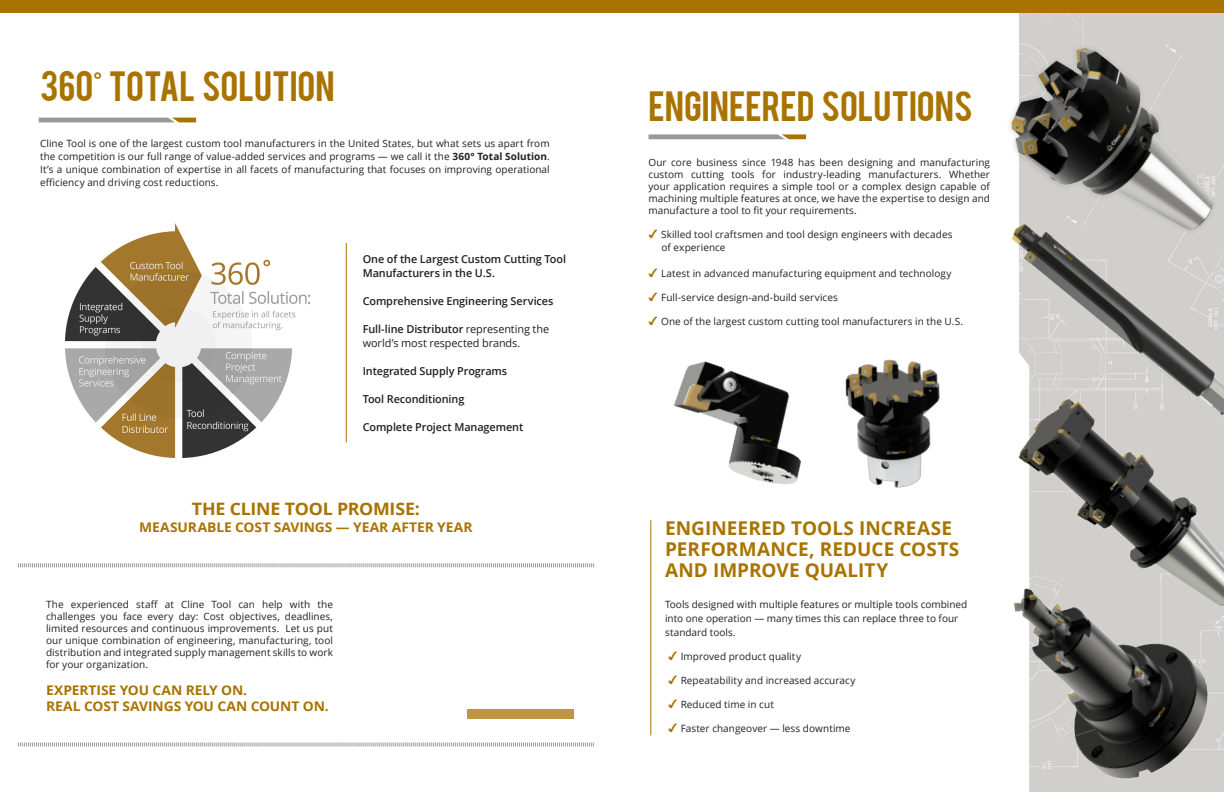
<style>
.page{position:relative;width:1224px;height:792px;background:#fff}
.page>*{position:absolute;margin:0;border:0;box-sizing:border-box;transform-origin:0 0}
.t1{font:33.2px "Bebas";color:#a97300;scale:1.04 1}
.t2{font:700 19px/21px "Open Sans";color:#a97300}
.t3{font:700 17.1px "Open Sans";letter-spacing:-.015em;color:#a97300;scale:1.04 1}
.t4{font:700 13.3px "Open Sans";letter-spacing:-.005em;color:#a97300;scale:1.04 1}
.t5{font:600 11px/14px "Open Sans";letter-spacing:-.01em;color:#231f20}
.t6{font:11px "Open Sans";letter-spacing:-.01em;color:#231f20}
.t7{font:10px/12px "Open Sans";letter-spacing:.005em;color:#231f20;text-align:justify}
.s1{font-weight:700}
.s2{font-weight:400}
.s3{font-family:"Monotype Sorts";font-size:11px;color:#a97300}
</style>
<div class="page">
<img style="left:845px;top:359px;width:95px;height:129px">
<svg style="left:649px;top:134px;width:157px;height:5px"></svg>
<hr style="left:650px;top:520px;width:1px;height:216px;background:#a97300">
<img style="left:66px;top:223px;width:244px;height:235px">
<svg style="left:18px;top:563px;width:576px;height:5px"></svg>
<svg style="left:18px;top:742px;width:576px;height:5px"></svg>
<svg style="left:39px;top:118px;width:157px;height:4px"></svg>
<div style="left:467px;top:709px;width:107px;height:10px;background:#be9640"></div>
<div style="left:0;top:0;width:1224px;height:13px;background:#a97300"></div>
<img style="left:1023px;top:461px;width:201px;height:33px">
<img style="left:1018px;top:290px;width:206px;height:171px">
<img style="left:1014px;top:494px;width:210px;height:298px">
<hr style="left:346px;top:243px;width:1px;height:199px;background:#a97300">
<img style="left:1009px;top:13px;width:215px;height:277px">
<img style="left:674px;top:361px;width:127px;height:123px">
<p class="t1" style="left:40px;top:62px;width:285px">360<sup>°</sup> TOTAL SOLUTION</p>
<p class="t7" style="left:40px;top:137px;width:511px;line-height:13px">Cline Tool is one of the largest custom tool manufacturers in the United States, but what sets us apart from the competition is our full range of value-added services and programs — we call it the <span class="s1">360° Total Solution</span>.<br>It’s a unique combination of expertise in all facets of manufacturing that focuses on improving operational efficiency and driving cost reductions.</p>
<p class="t5" style="left:363px;top:251px;width:205px">One of the Largest Custom Cutting Tool<br>Manufacturers in the U.S.</p>
<p class="t5" style="left:363px;top:293px;width:192px">Comprehensive Engineering Services</p>
<p class="t5" style="left:363px;top:321px;width:188px">Full-line Distributor <span class="s2">representing the</span></p>
<p class="t6" style="left:363px;top:335px;width:159px">world’s most respected brands.</p>
<p class="t5" style="left:363px;top:363px;width:146px">Integrated Supply Programs</p>
<p class="t5" style="left:363px;top:391px;width:103px">Tool Reconditioning</p>
<p class="t5" style="left:363px;top:419px;width:162px">Complete Project Management</p>
<p class="t3" style="left:192px;top:497px;width:221px">THE CLINE TOOL PROMISE:</p>
<p class="t4" style="left:139px;top:518px;width:322px">MEASURABLE COST SAVINGS — YEAR AFTER YEAR</p>
<p class="t7" style="left:46px;top:598px;width:288px">The experienced staff at Cline Tool can help with the challenges you face every day: Cost objectives, deadlines, limited resources and continuous improvements. Let us put our unique combination of engineering, manufacturing, tool distribution and integrated supply management skills to work for your organization.</p>
<p class="t4" style="left:46px;top:681px;width:195px">EXPERTISE YOU CAN RELY ON.</p>
<p class="t4" style="left:46px;top:697px;width:273px">REAL COST SAVINGS YOU CAN COUNT ON.</p>
<p class="t1" style="left:649px;top:82px;width:313px">ENGINEERED SOLUTIONS</p>
<p class="t7" style="left:649px;top:156px;width:343px">Our core business since 1948 has been designing and manufacturing custom cutting tools for industry-leading manufacturers. Whether your application requires a simple tool or a complex design capable of machining multiple features at once, we have the expertise to design and manufacture a tool to fit your requirements.</p>
<p class="t7" style="left:649px;top:228px;width:306px"><span class="s3">4</span> Skilled tool craftsmen and tool design engineers with decades</p>
<p class="t7" style="left:662px;top:241px;width:66px">of experience</p>
<p class="t7" style="left:649px;top:267px;width:305px"><span class="s3">4</span> Latest in advanced manufacturing equipment and technology</p>
<p class="t7" style="left:649px;top:291px;width:191px"><span class="s3">4</span> Full-service design-and-build services</p>
<p class="t7" style="left:649px;top:315px;width:316px"><span class="s3">4</span> One of the largest custom cutting tool manufacturers in the U.S.</p>
<p class="t2" style="left:665px;top:517px;width:296px">ENGINEERED TOOLS INCREASE<br>PERFORMANCE, REDUCE COSTS</p>
<p class="t2" style="left:665px;top:559px;width:225px">AND IMPROVE QUALITY</p>
<p class="t7" style="left:665px;top:599px;width:304px">Tools designed with multiple features or multiple tools combined</p>
<p class="t7" style="left:665px;top:613px;width:295px">into one operation — many times this can replace three to four</p>
<p class="t7" style="left:665px;top:627px;width:72px">standard tools.</p>
<p class="t7" style="left:668px;top:651px;width:134px"><span class="s3">4</span> Improved product quality</p>
<p class="t7" style="left:668px;top:675px;width:189px"><span class="s3">4</span> Repeatability and increased accuracy</p>
<p class="t7" style="left:668px;top:699px;width:107px"><span class="s3">4</span> Reduced time in cut</p>
<p class="t7" style="left:668px;top:723px;width:184px"><span class="s3">4</span> Faster changeover — less downtime</p>
</div>
